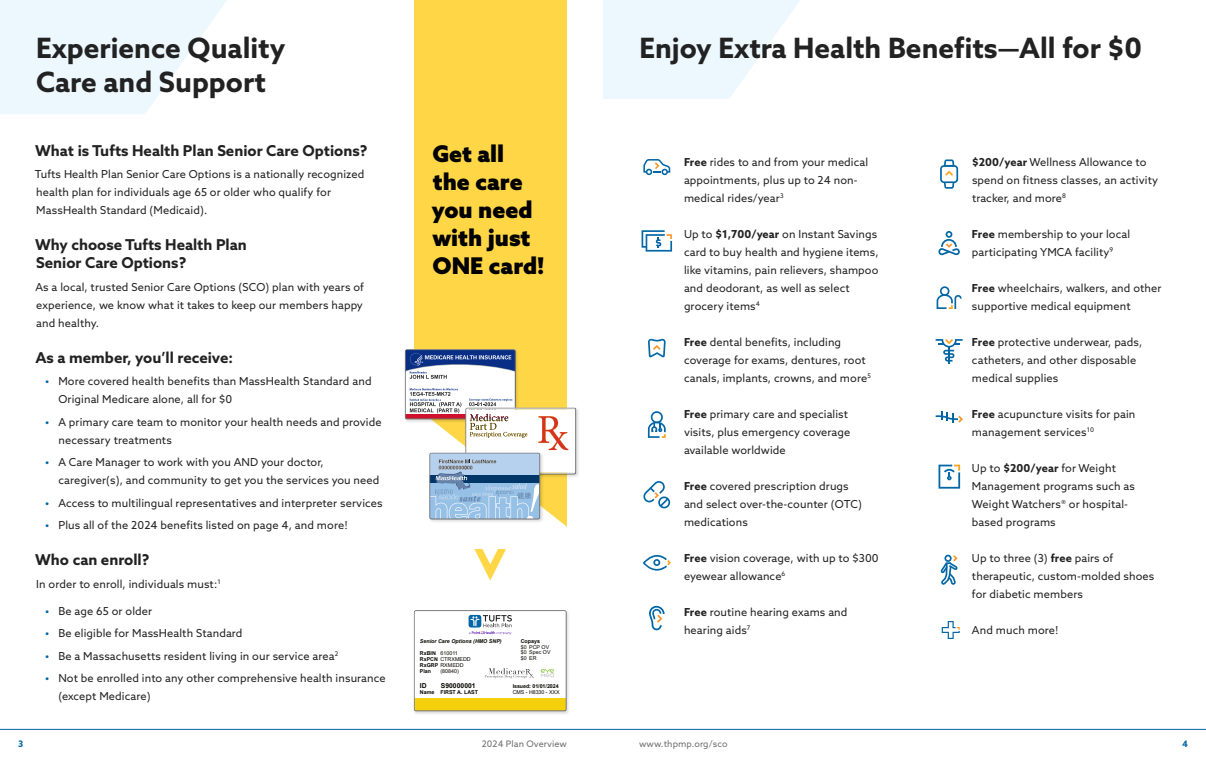
<style>
.page{position:relative;width:1206px;height:765px;background:#fff}
.page>*{position:absolute;margin:0;border:0;box-sizing:border-box;transform-origin:0 0}
.t1{font:700 28px/34px "Azo Sans";color:#222}
.t2{font:900 23px/28px "Azo Sans";color:#000}
.t3{font:700 15px/18px "Azo Sans";color:#222}
.t4{font:11px/18px "Azo Sans";letter-spacing:.01em;color:#222}
.t5{font:9px "Azo Sans";letter-spacing:.01em;color:#6d6e71}
.t6{font:700 9px "Azo Sans";color:#0367a5}
.t7{font:700 6.8px "Arial";letter-spacing:.005em;color:#070602}
.t8{font:5.3px/5.5px "Arial";letter-spacing:.005em;color:#070602}
.t9{font:700 5.3px "Arial";letter-spacing:.005em;color:#070602}
.t10{font:italic 700 5.3px "Arial";letter-spacing:.005em;color:#070602}
.s1{font-weight:700;color:#0367a5}
.s2{font-weight:700}
</style>
<div class="page">
<svg style="left:0;top:0;width:227px;height:114px"></svg>
<svg style="left:603px;top:0;width:197px;height:99px"></svg>
<div style="left:414px;top:0;width:153px;height:527px;background:#ffd746"></div>
<div style="left:404px;top:348px;width:116px;height:75px;background:#000;opacity:.15"></div>
<div style="left:404px;top:350px;width:112px;height:70px;background:#000;opacity:.37"></div>
<div style="left:464px;top:407px;width:116px;height:72px;background:#000;opacity:.15"></div>
<div style="left:428px;top:452px;width:116px;height:72px;background:#000;opacity:.15"></div>
<svg style="left:410px;top:388px;width:166px;height:131px"></svg>
<div style="left:429px;top:453px;width:112px;height:66px;background:#000;opacity:.37"></div>
<div style="left:413px;top:609px;width:158px;height:106px;background:#000;opacity:.15"></div>
<div style="left:413px;top:611px;width:154px;height:101px;background:#000;opacity:.37"></div>
<svg style="left:474px;top:549px;width:32px;height:32px"></svg>
<svg style="left:643px;top:555px;width:28px;height:16px"></svg>
<svg style="left:648px;top:411px;width:18px;height:27px"></svg>
<svg style="left:940px;top:159px;width:18px;height:30px"></svg>
<svg style="left:940px;top:555px;width:18px;height:30px"></svg>
<svg style="left:648px;top:339px;width:18px;height:18px"></svg>
<svg style="left:643px;top:481px;width:27px;height:27px"></svg>
<svg style="left:642px;top:230px;width:30px;height:22px"></svg>
<svg style="left:649px;top:606px;width:16px;height:24px"></svg>
<svg style="left:938px;top:231px;width:22px;height:24px"></svg>
<svg style="left:937px;top:286px;width:25px;height:23px"></svg>
<svg style="left:936px;top:339px;width:27px;height:25px"></svg>
<svg style="left:936px;top:412px;width:27px;height:11px"></svg>
<svg style="left:939px;top:465px;width:21px;height:24px"></svg>
<svg style="left:643px;top:159px;width:27px;height:16px"></svg>
<svg style="left:942px;top:621px;width:18px;height:18px"></svg>
<hr style="left:0;top:729px;width:603px;height:1px;background:#0367a5">
<hr style="left:603px;top:729px;width:603px;height:1px;background:#0367a5">
<h1 class="t1" style="left:36px;top:31px;width:251px">Experience Quality<br>Care and Support</h1>
<h1 class="t1" style="left:639px;top:31px;width:504px">Enjoy Extra Health Benefits—All for $0</h1>
<h3 class="t3" style="left:35px;top:141px;width:334px">What is Tufts Health Plan Senior Care Options?</h3>
<p class="t4" style="left:35px;top:165px;width:331px">Tufts Health Plan Senior Care Options is a nationally recognized health plan for individuals age 65 or older who qualify for<br>MassHealth Standard (Medicaid).</p>
<h3 class="t3" style="left:35px;top:236px;width:213px">Why choose Tufts Health Plan<br>Senior Care Options?</h3>
<p class="t4" style="left:36px;top:278px;width:330px;text-align:justify">As a local, trusted Senior Care Options (SCO) plan with years of experience, we know what it takes to keep our members happy and healthy.</p>
<h3 class="t3" style="left:36px;top:348px;width:199px">As a member, you’ll receive:</h3>
<p class="t4" style="left:58px;top:372px;width:315px;text-indent:-13px"><span class="s1">•</span> More covered health benefits than MassHealth Standard and<br>Original Medicare alone, all for $0</p>
<p class="t4" style="left:58px;top:413px;width:325px;text-indent:-13px"><span class="s1">•</span> A primary care team to monitor your health needs and provide necessary treatments</p>
<p class="t4" style="left:58px;top:453px;width:322px;text-indent:-13px"><span class="s1">•</span> A Care Manager to work with you AND your doctor, caregiver(s), and community to get you the services you need</p>
<p class="t4" style="left:45px;top:494px;width:339px"><span class="s1">•</span> Access to multilingual representatives and interpreter services</p>
<p class="t4" style="left:45px;top:516px;width:304px"><span class="s1">•</span> Plus all of the 2024 benefits listed on page 4, and more!</p>
<h3 class="t3" style="left:35px;top:551px;width:116px">Who can enroll?</h3>
<p class="t4" style="left:36px;top:575px;width:186px">In order to enroll, individuals must:<sup>1</sup></p>
<p class="t4" style="left:45px;top:602px;width:109px"><span class="s1">•</span> Be age 65 or older</p>
<p class="t4" style="left:45px;top:624px;width:199px"><span class="s1">•</span> Be eligible for MassHealth Standard</p>
<p class="t4" style="left:45px;top:647px;width:295px"><span class="s1">•</span> Be a Massachusetts resident living in our service area<sup>2</sup></p>
<p class="t4" style="left:58px;top:669px;width:329px;text-indent:-13px"><span class="s1">•</span> Not be enrolled into any other comprehensive health insurance (except Medicare)</p>
<h2 class="t2" style="left:432px;top:139px;width:114px">Get all the care you need with just<br>ONE card!</h2>
<p class="t10" style="left:420px;top:638px;width:83px">Senior Care Options (HMO SNP)</p>
<p class="t9" style="left:521px;top:638px;width:21px">Copays</p>
<p class="t8" style="left:521px;top:650px;width:7px">$0 $0</p>
<p class="t8" style="left:521px;top:644px;width:7px">$0</p>
<p class="t8" style="left:529px;top:644px;width:23px">PCP OV<br>Spec OV<br>ER</p>
<p class="t8" style="left:420px;top:651px;width:40px"><span class="s2">RxBIN</span> 610011</p>
<p class="t8" style="left:440px;top:657px;width:32px">CTRXMEDD</p>
<p class="t8" style="left:420px;top:663px;width:45px"><span class="s2">RxGRP</span> RXMEDD</p>
<p class="t8" style="left:440px;top:669px;width:20px">(80840)</p>
<p class="t9" style="left:420px;top:656px;width:20px">RxPCN</p>
<p class="t9" style="left:420px;top:668px;width:13px">Plan</p>
<p class="t9" style="left:420px;top:689px;width:16px">Name</p>
<p class="t7" style="left:420px;top:681px;width:8px">ID</p>
<p class="t7" style="left:441px;top:681px;width:36px">S90000001</p>
<p class="t9" style="left:440px;top:689px;width:39px">FIRST A. LAST</p>
<p class="t8" style="left:513px;top:690px;width:48px">CMS - H8330 - XXX</p>
<p class="t9" style="left:513px;top:683px;width:47px">Issued: 01/01/2024</p>
<p class="t4" style="left:684px;top:153px;width:186px"><span class="s2">Free</span> rides to and from your medical appointments, plus up to 24 non&shy;medical rides/year<sup>3</sup></p>
<p class="t4" style="left:684px;top:225px;width:196px">Up to <span class="s2">$1,700/year</span> on Instant Savings card to buy health and hygiene items, like vitamins, pain relievers, shampoo and deodorant, as well as select grocery items<sup>4</sup></p>
<p class="t4" style="left:684px;top:333px;width:188px"><span class="s2">Free</span> dental benefits, including coverage for exams, dentures, root canals, implants, crowns, and more<sup>5</sup></p>
<p class="t4" style="left:684px;top:405px;width:168px"><span class="s2">Free</span> primary care and specialist visits, plus emergency coverage available worldwide</p>
<p class="t4" style="left:684px;top:477px;width:179px"><span class="s2">Free</span> covered prescription drugs and select over-the-counter (OTC) medications</p>
<p class="t4" style="left:684px;top:549px;width:196px"><span class="s2">Free</span> vision coverage, with up to $300 eyewear allowance<sup>6</sup></p>
<p class="t4" style="left:684px;top:603px;width:165px"><span class="s2">Free</span> routine hearing exams and hearing aids<sup>7</sup></p>
<p class="t4" style="left:972px;top:153px;width:188px"><span class="s2">$200/year</span> Wellness Allowance to spend on fitness classes, an activity tracker, and more<sup>8</sup></p>
<p class="t4" style="left:972px;top:225px;width:160px"><span class="s2">Free</span> membership to your local participating YMCA facility<sup>9</sup></p>
<p class="t4" style="left:972px;top:279px;width:191px"><span class="s2">Free</span> wheelchairs, walkers, and other supportive medical equipment</p>
<p class="t4" style="left:972px;top:333px;width:172px"><span class="s2">Free</span> protective underwear, pads, catheters, and other disposable medical supplies</p>
<p class="t4" style="left:972px;top:405px;width:165px"><span class="s2">Free</span> acupuncture visits for pain management services<sup>10</sup></p>
<p class="t4" style="left:972px;top:459px;width:164px">Up to <span class="s2">$200/year</span> for Weight<br>Management programs such as<br>Weight Watchers® or hospital&shy;based programs</p>
<p class="t4" style="left:972px;top:549px;width:184px">Up to three (3) <span class="s2">free</span> pairs of therapeutic, custom-molded shoes for diabetic members</p>
<p class="t4" style="left:972px;top:621px;width:88px">And much more!</p>
<p class="t6" style="left:18px;top:738px;width:7px">3</p>
<p class="t5" style="left:482px;top:738px;width:87px">2024 Plan Overview</p>
<p class="t5" style="left:639px;top:738px;width:90px">www.thpmp.org/sco</p>
<p class="t6" style="left:1182px;top:738px;width:7px">4</p>
</div>
